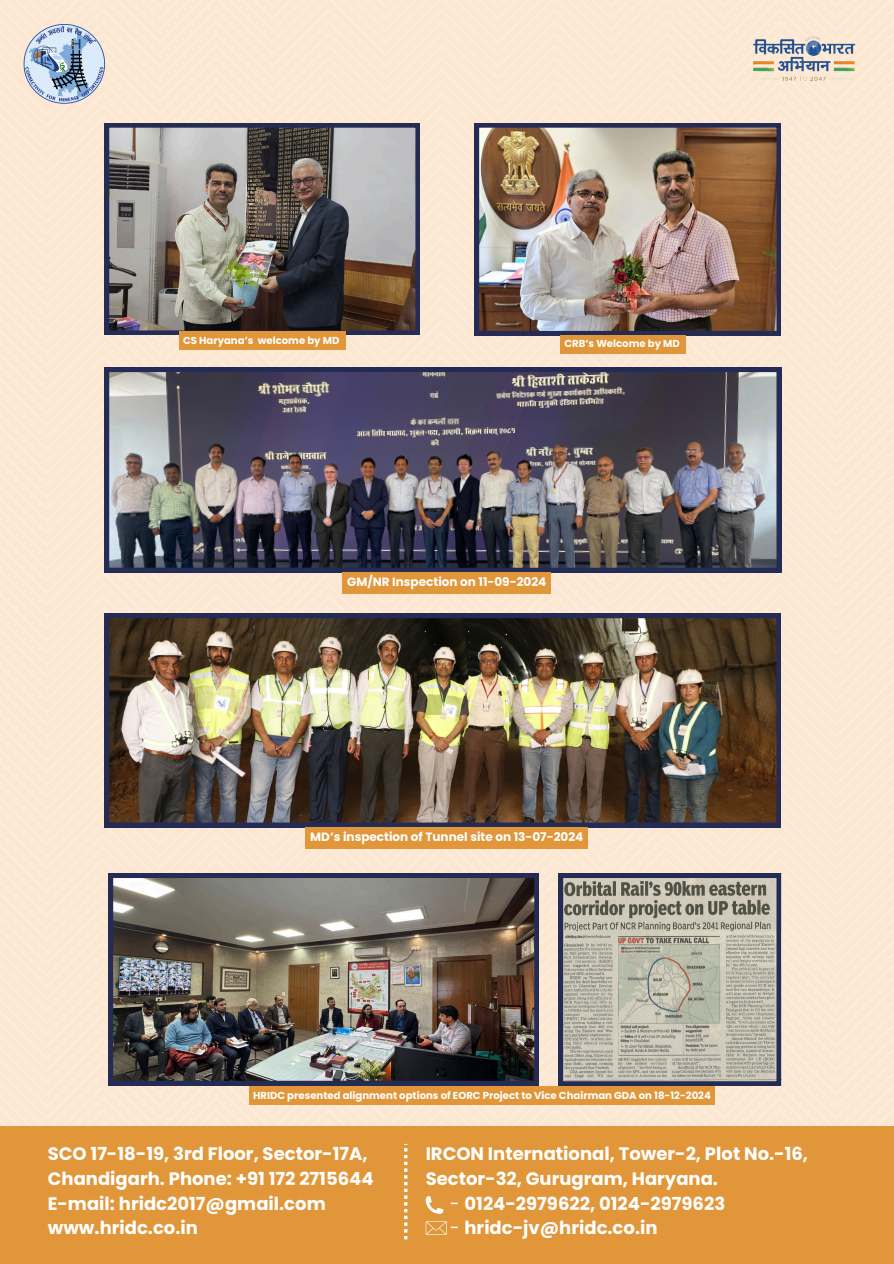
<style>
.page{position:relative;width:894px;height:1264px;background:#fff}
.page>*{position:absolute;margin:0;border:0;box-sizing:border-box;transform-origin:0 0}
.t1{font:700 18px/24.8px "Poppins";color:#fff}
.t2{font:700 12px "Poppins";color:#fff}
.t3{font:700 10.05px "Poppins";color:#fff}
.s1{font-weight:400}
</style>
<div class="page">
<img style="left:0;top:0;width:893px;height:1126px">
<img style="left:105px;top:367px;width:675px;height:205px">
<img style="left:105px;top:613px;width:675px;height:214px">
<div style="left:0;top:1126px;width:893px;height:137px;background:#e1963a"></div>
<svg style="left:404px;top:1143px;width:3px;height:96px"></svg>
<img style="left:17px;top:19px;width:98px;height:90px">
<img style="left:746px;top:19px;width:115px;height:81px">
<svg style="left:425px;top:1196px;width:18px;height:17px"></svg>
<svg style="left:425px;top:1221px;width:21px;height:13px"></svg>
<img style="left:474px;top:123px;width:306px;height:212px">
<div style="left:560px;top:335px;width:126px;height:19px;background:#e1963a"></div>
<img style="left:105px;top:123px;width:315px;height:211px">
<div style="left:179px;top:331px;width:166px;height:19px;background:#e1963a"></div>
<svg style="left:558px;top:873px;width:222px;height:212px;background:#a9a89d"></svg>
<img style="left:109px;top:873px;width:429px;height:212px">
<div style="left:249px;top:1086px;width:465px;height:18px;background:#e1963a"></div>
<div style="left:342px;top:572px;width:209px;height:21px;background:#e1963a"></div>
<div style="left:305px;top:827px;width:283px;height:21px;background:#e1963a"></div>
<p class="t3" style="left:183px;top:333px;width:158px">CS Haryana’s welcome by MD</p>
<p class="t3" style="left:564px;top:337px;width:117px">CRB’s Welcome by MD</p>
<p class="t2" style="left:347px;top:573px;width:200px">GM/NR Inspection on 11-09-2024</p>
<p class="t2" style="left:310px;top:828px;width:274px">MD’s inspection of Tunnel site on 13-07-2024</p>
<h3 class="t3" style="left:253px;top:1087px;width:459px">HRIDC presented alignment options of EORC Project to Vice Chairman GDA on 18-12-2024</h3>
<p class="t1" style="left:48px;top:1141px;width:327px">SCO 17-18-19, 3rd Floor, Sector-17A,<br>Chandigarh. Phone: +91 172 2715644<br>E-mail: hridc2017@gmail.com www.hridc.co.in</p>
<p class="t1" style="left:425px;top:1141px;width:384px">IRCON International, Tower-2, Plot No.-16,<br>Sector-32, Gurugram, Haryana.</p>
<p class="t1" style="left:449px;top:1190px;width:277px"><span class="s1">-</span> 0124-2979622, 0124-2979623</p>
<p class="t1" style="left:449px;top:1215px;width:209px"><span class="s1">-</span> hridc-jv@hridc.co.in</p>
</div>
